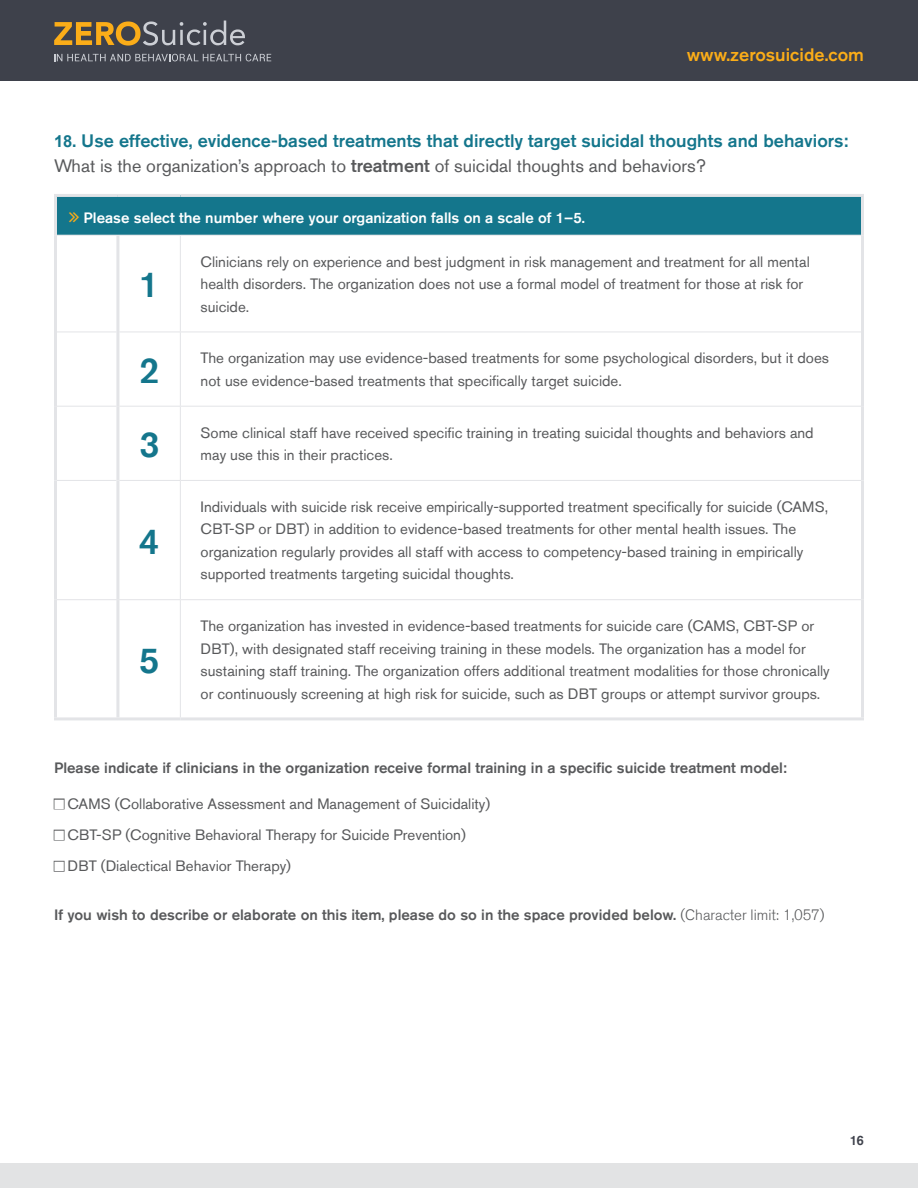
<style>
.page{position:relative;width:918px;height:1188px;background:#fff}
.page>*{position:absolute;margin:0;border:0;box-sizing:border-box;transform-origin:0 0}
.Lg_Numbers{font:500 36px "Akzidenz Grotesk Std";color:#14768c}
.Body_12_15{font:500 18px/25.2px "Akzidenz Grotesk Std";color:#14768c}
.t1{font:500 18px "Akzidenz Grotesk Std";color:#fbad18}
.Body_AFTER_0_125{font:15px/22.5px "Akzidenz Grotesk Std";color:#58595b}
.Text_check_offs{font:15px "Akzidenz Grotesk Std";color:#58595b}
.Body_AFTER_0_125-2{font:500 15px "Akzidenz Grotesk Std";color:#58595b}
.Body_AFTER_0_45{font:500 15px "Akzidenz Grotesk Std";color:#58595b}
.Table_head{font:500 15px "Akzidenz Grotesk Std";color:#fff}
.Body_AFTER_0_25{font:15px "Akzidenz Grotesk Std";color:#58595b}
.t2{font:500 13.5px "Akzidenz Grotesk Std";color:#3e414b}
.s1{font-family:"Arial";font-weight:700;font-size:16.5px}
.s2{font-weight:400;color:#58595b}
.s3{color:#58595b}
.s4{color:#fff}
.s5{font-weight:300}
</style>
<div class="page">
<div style="left:0;top:0;width:918px;height:81px;background:#3e414b"></div>
<svg style="left:54px;top:21px;width:191px;height:25px"></svg>
<svg style="left:54px;top:54px;width:217px;height:7px"></svg>
<div style="left:0;top:1163px;width:918px;height:25px;background:#e2e3e4"></div>
<div style="left:56px;top:195px;width:807px;height:40px;background:#14768c"></div>
<hr style="left:180px;top:332px;width:681px;height:1px;background:#e3e4e7">
<hr style="left:57px;top:406px;width:59px;height:1px;background:#e3e4e7">
<hr style="left:119px;top:406px;width:61px;height:1px;background:#e3e4e7">
<hr style="left:180px;top:406px;width:681px;height:1px;background:#e3e4e7">
<hr style="left:57px;top:480px;width:59px;height:1px;background:#e3e4e7">
<hr style="left:119px;top:480px;width:61px;height:1px;background:#e3e4e7">
<hr style="left:180px;top:480px;width:681px;height:1px;background:#e3e4e7">
<hr style="left:57px;top:332px;width:59px;height:1px;background:#e3e4e7">
<hr style="left:119px;top:332px;width:61px;height:1px;background:#e3e4e7">
<hr style="left:57px;top:235px;width:61px;height:1px;background:#e3e4e7">
<hr style="left:118px;top:235px;width:62px;height:1px;background:#e3e4e7">
<hr style="left:180px;top:236px;width:1px;height:96px;background:#e3e4e7">
<hr style="left:180px;top:332px;width:1px;height:74px;background:#e3e4e7">
<hr style="left:180px;top:407px;width:1px;height:73px;background:#e3e4e7">
<hr style="left:180px;top:481px;width:1px;height:118px;background:#e3e4e7">
<hr style="left:180px;top:235px;width:681px;height:1px;background:#e3e4e7">
<hr style="left:54px;top:194px;width:64px;height:3px;background:#e3e4e7">
<hr style="left:54px;top:197px;width:3px;height:38px;background:#e3e4e7">
<hr style="left:118px;top:194px;width:62px;height:3px;background:#e3e4e7">
<hr style="left:180px;top:194px;width:684px;height:3px;background:#e3e4e7">
<hr style="left:861px;top:197px;width:3px;height:38px;background:#e3e4e7">
<hr style="left:54px;top:235px;width:3px;height:97px;background:#e3e4e7">
<hr style="left:116px;top:236px;width:3px;height:96px;background:#e3e4e7">
<hr style="left:861px;top:235px;width:3px;height:97px;background:#e3e4e7">
<hr style="left:54px;top:332px;width:3px;height:74px;background:#e3e4e7">
<hr style="left:116px;top:332px;width:3px;height:74px;background:#e3e4e7">
<hr style="left:861px;top:332px;width:3px;height:74px;background:#e3e4e7">
<hr style="left:54px;top:406px;width:3px;height:74px;background:#e3e4e7">
<hr style="left:116px;top:406px;width:3px;height:74px;background:#e3e4e7">
<hr style="left:861px;top:406px;width:3px;height:74px;background:#e3e4e7">
<hr style="left:54px;top:480px;width:3px;height:120px;background:#e3e4e7">
<hr style="left:116px;top:480px;width:3px;height:119px;background:#e3e4e7">
<hr style="left:861px;top:480px;width:3px;height:120px;background:#e3e4e7">
<hr style="left:861px;top:600px;width:3px;height:117px;background:#e3e4e7">
<hr style="left:180px;top:717px;width:684px;height:3px;background:#e3e4e7">
<hr style="left:180px;top:599px;width:681px;height:1px;background:#e3e4e7">
<hr style="left:57px;top:599px;width:61px;height:1px;background:#e3e4e7">
<hr style="left:118px;top:599px;width:62px;height:1px;background:#e3e4e7">
<hr style="left:180px;top:600px;width:1px;height:117px;background:#e3e4e7">
<hr style="left:54px;top:600px;width:3px;height:117px;background:#e3e4e7">
<hr style="left:116px;top:600px;width:3px;height:117px;background:#e3e4e7">
<hr style="left:54px;top:717px;width:64px;height:3px;background:#e3e4e7">
<hr style="left:118px;top:717px;width:62px;height:3px;background:#e3e4e7">
<div style="left:54px;top:799px;width:11px;height:10px;border:2px solid #58595b"></div>
<div style="left:54px;top:830px;width:11px;height:11px;border:2px solid #58595b"></div>
<div style="left:54px;top:861px;width:11px;height:11px;border:2px solid #58595b"></div>
<p class="t1" style="left:687px;top:44px;width:179px">www.zerosuicide.com</p>
<p class="Body_12_15" style="left:54px;top:127px;width:796px"><span class="s1">18</span>. Use effective, evidence-based treatments that directly target suicidal thoughts and behaviors:<br><span class="s2">What is the organization’s approach to</span> <span class="s3">treatment</span> <span class="s2">of suicidal thoughts and behaviors?</span></p>
<p class="Table_head" style="left:84px;top:209px;width:503px">Please select the number where your organization falls on a scale of 1–5.</p>
<p class="Lg_Numbers" style="left:139px;top:262px;width:22px">1</p>
<p class="Body_AFTER_0_125" style="left:201px;top:250px;width:611px">Clinicians rely on experience and best judgment in risk management and treatment for all mental health disorders. The organization does not use a formal model of treatment for those at risk for suicide.</p>
<p class="Lg_Numbers" style="left:139px;top:348px;width:22px">2</p>
<p class="Body_AFTER_0_125" style="left:201px;top:347px;width:630px">The organization may use evidence-based treatments for some psychological disorders, but it does not use evidence-based treatments that specifically target suicide.</p>
<p class="Lg_Numbers" style="left:139px;top:422px;width:22px">3</p>
<p class="Body_AFTER_0_125" style="left:201px;top:421px;width:615px">Some clinical staff have received specific training in treating suicidal thoughts and behaviors and may use this in their practices.</p>
<p class="Lg_Numbers" style="left:139px;top:519px;width:22px">4</p>
<p class="Lg_Numbers" style="left:139px;top:638px;width:22px">5</p>
<p class="Body_AFTER_0_125" style="left:201px;top:495px;width:629px">Individuals with suicide risk receive empirically-supported treatment specifically for suicide (CAMS, CBT-SP or DBT) in addition to evidence-based treatments for other mental health issues. The organization regularly provides all staff with access to competency-based training in empirically supported treatments targeting suicidal thoughts.</p>
<p class="Body_AFTER_0_125" style="left:201px;top:615px;width:631px">The organization has invested in evidence-based treatments for suicide care (CAMS, CBT-SP or DBT), with designated staff receiving training in these models. The organization has a model for sustaining staff training. The organization offers additional treatment modalities for those chronically or continuously screening at high risk for suicide, such as DBT groups or attempt survivor groups.</p>
<p class="Body_AFTER_0_125-2" style="left:54px;top:758px;width:734px">Please indicate if clinicians in the organization receive formal training in a specific suicide treatment model:</p>
<p class="Text_check_offs" style="left:54px;top:794px;width:438px"><span class="s4">■</span> CAMS (Collaborative Assessment and Management of Suicidality)</p>
<p class="Text_check_offs" style="left:54px;top:826px;width:413px"><span class="s4">■</span> CBT-SP (Cognitive Behavioral Therapy for Suicide Prevention)</p>
<p class="Body_AFTER_0_25" style="left:54px;top:857px;width:239px"><span class="s4">■</span> DBT (Dialectical Behavior Therapy)</p>
<p class="Body_AFTER_0_45" style="left:54px;top:906px;width:772px">If you wish to describe or elaborate on this item, please do so in the space provided below. <span class="s5">(Character limit: 1,057)</span></p>
<p class="t2" style="left:850px;top:1132px;width:16px">16</p>
</div>
